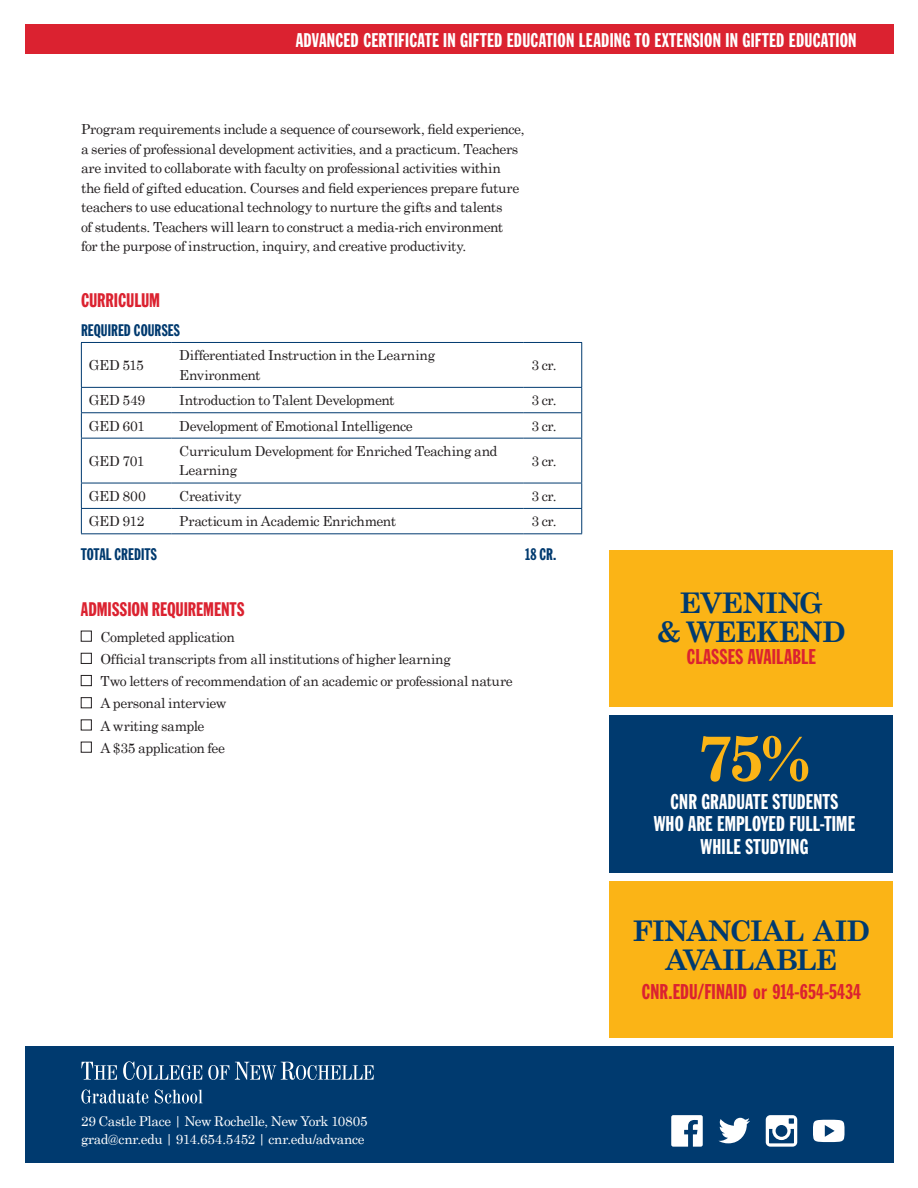
<style>
.page{position:relative;width:918px;height:1188px;background:#fff}
.page>*{position:absolute;margin:0;border:0;box-sizing:border-box;transform-origin:0 0}
.t1{font:700 64.5px "Century Schoolbook";color:#fbb416}
.t2{font:700 28.5px/28.5px "Century Schoolbook";letter-spacing:-.03em;color:#003a6f;text-align:center}
.t3{font:21px/22.5px "Franklin Gothic Std Extra Cond";letter-spacing:.01em;color:#fff;text-align:center}
.t4{font:21px "Franklin Gothic Std Extra Cond";letter-spacing:.01em;color:#db2230}
.t5{font:19.5px "Franklin Gothic Std Extra Cond";letter-spacing:.015em;color:#fff}
.t6{font:extra-condensed 19.5px "Franklin Gothic BT";letter-spacing:-.005em;color:#db2230}
.t7{font:16.5px "Franklin Gothic Std Extra Cond";letter-spacing:.01em;color:#003a6f}
.t8{font:13.8px/19.5px "Century Schoolbook";letter-spacing:-.025em;color:#231f20}
.t9{font:13.5px/18.3px "Century Schoolbook";letter-spacing:-.025em;color:#fff}
</style>
<div class="page">
<div style="left:610px;top:715px;width:283px;height:158px;background:#003a6f"></div>
<div style="left:610px;top:550px;width:283px;height:157px;background:#fbb416"></div>
<div style="left:610px;top:881px;width:283px;height:157px;background:#fbb416"></div>
<div style="left:25px;top:25px;width:868px;height:29px;background:#db2230"></div>
<div style="left:25px;top:1047px;width:868px;height:116px;background:#003a6f"></div>
<svg style="left:81px;top:1090px;width:67px;height:14px"></svg>
<svg style="left:155px;top:1090px;width:48px;height:14px"></svg>
<svg style="left:81px;top:1062px;width:36px;height:18px"></svg>
<svg style="left:123px;top:1061px;width:79px;height:19px"></svg>
<svg style="left:208px;top:1062px;width:166px;height:18px"></svg>
<svg style="left:671px;top:1115px;width:173px;height:32px"></svg>
<div style="left:81px;top:631px;width:11px;height:10px;border:1px solid #231f20"></div>
<div style="left:81px;top:653px;width:11px;height:11px;border:1px solid #231f20"></div>
<div style="left:81px;top:675px;width:11px;height:11px;border:1px solid #231f20"></div>
<div style="left:81px;top:697px;width:11px;height:11px;border:1px solid #231f20"></div>
<div style="left:81px;top:720px;width:11px;height:10px;border:1px solid #231f20"></div>
<div style="left:81px;top:742px;width:11px;height:10px;border:1px solid #231f20"></div>
<hr style="left:81px;top:387px;width:91px;height:1px;background:#003a6f">
<hr style="left:172px;top:387px;width:352px;height:1px;background:#003a6f">
<hr style="left:524px;top:387px;width:58px;height:1px;background:#003a6f">
<hr style="left:81px;top:412px;width:91px;height:1px;background:#003a6f">
<hr style="left:172px;top:412px;width:352px;height:1px;background:#003a6f">
<hr style="left:524px;top:412px;width:58px;height:1px;background:#003a6f">
<hr style="left:81px;top:438px;width:91px;height:1px;background:#003a6f">
<hr style="left:172px;top:438px;width:352px;height:1px;background:#003a6f">
<hr style="left:524px;top:438px;width:58px;height:1px;background:#003a6f">
<hr style="left:81px;top:483px;width:91px;height:1px;background:#003a6f">
<hr style="left:172px;top:483px;width:352px;height:1px;background:#003a6f">
<hr style="left:524px;top:483px;width:58px;height:1px;background:#003a6f">
<hr style="left:81px;top:508px;width:91px;height:1px;background:#003a6f">
<hr style="left:172px;top:508px;width:352px;height:1px;background:#003a6f">
<hr style="left:524px;top:508px;width:58px;height:1px;background:#003a6f">
<hr style="left:81px;top:342px;width:91px;height:1px;background:#003a6f">
<hr style="left:81px;top:343px;width:1px;height:44px;background:#003a6f">
<hr style="left:172px;top:342px;width:352px;height:1px;background:#003a6f">
<hr style="left:524px;top:342px;width:58px;height:1px;background:#003a6f">
<hr style="left:581px;top:343px;width:1px;height:44px;background:#003a6f">
<svg style="left:81px;top:388px;width:1px;height:50px"></svg>
<svg style="left:581px;top:388px;width:1px;height:50px"></svg>
<hr style="left:81px;top:439px;width:1px;height:44px;background:#003a6f">
<hr style="left:581px;top:439px;width:1px;height:44px;background:#003a6f">
<svg style="left:81px;top:483px;width:1px;height:50px"></svg>
<svg style="left:581px;top:483px;width:1px;height:50px"></svg>
<hr style="left:81px;top:533px;width:91px;height:1px;background:#003a6f">
<hr style="left:172px;top:533px;width:352px;height:1px;background:#003a6f">
<hr style="left:524px;top:533px;width:58px;height:1px;background:#003a6f">
<h3 class="t5" style="left:296px;top:30px;width:562px">ADVANCED CERTIFICATE IN GIFTED EDUCATION LEADING TO EXTENSION IN GIFTED EDUCATION</h3>
<p class="t8" style="left:81px;top:119px;width:445px">Program requirements include a sequence of coursework, field experience, a series of professional development activities, and a practicum. Teachers are invited to collaborate with faculty on professional activities within<br>the field of gifted education. Courses and field experiences prepare future teachers to use educational technology to nurture the gifts and talents<br>of students. Teachers will learn to construct a media-rich environment<br>for the purpose of instruction, inquiry, and creative productivity.</p>
<h3 class="t6" style="left:81px;top:289px;width:81px">CURRICULUM</h3>
<p class="t7" style="left:81px;top:321px;width:101px">REQUIRED COURSES</p>
<p class="t8" style="left:89px;top:355px;width:57px">GED 515</p>
<p class="t8" style="left:179px;top:345px;width:257px">Differentiated Instruction in the Learning<br>Environment</p>
<p class="t8" style="left:531px;top:355px;width:27px">3 cr.</p>
<p class="t8" style="left:89px;top:390px;width:58px">GED 549</p>
<p class="t8" style="left:179px;top:390px;width:217px">Introduction to Talent Development</p>
<p class="t8" style="left:531px;top:390px;width:27px">3 cr.</p>
<p class="t8" style="left:89px;top:416px;width:58px">GED 601</p>
<p class="t8" style="left:179px;top:416px;width:235px">Development of Emotional Intelligence</p>
<p class="t8" style="left:531px;top:416px;width:27px">3 cr.</p>
<p class="t8" style="left:89px;top:451px;width:57px">GED 701</p>
<p class="t8" style="left:179px;top:441px;width:320px">Curriculum Development for Enriched Teaching and<br>Learning</p>
<p class="t8" style="left:531px;top:451px;width:27px">3 cr.</p>
<p class="t8" style="left:89px;top:486px;width:58px">GED 800</p>
<p class="t8" style="left:179px;top:486px;width:64px">Creativity</p>
<p class="t8" style="left:531px;top:486px;width:27px">3 cr.</p>
<p class="t8" style="left:89px;top:511px;width:57px">GED 912</p>
<p class="t8" style="left:179px;top:511px;width:218px">Practicum in Academic Enrichment</p>
<p class="t8" style="left:531px;top:511px;width:27px">3 cr.</p>
<p class="t7" style="left:81px;top:546px;width:77px">TOTAL CREDITS</p>
<p class="t7" style="left:526px;top:546px;width:32px">18 CR.</p>
<h3 class="t6" style="left:81px;top:597px;width:165px">ADMISSION REQUIREMENTS</h3>
<p class="t8" style="left:100px;top:625px;width:414px;line-height:22.2px">Completed application<br>Official transcripts from all institutions of higher learning<br>Two letters of recommendation of an academic or professional nature A personal interview<br>A writing sample<br>A $35 application fee</p>
<p class="t9" style="left:81px;top:1111px;width:288px">29 Castle Place | New Rochelle, New York 10805 grad@cnr.edu | 914.654.5452 | cnr.edu/advance</p>
<h2 class="t2" style="left:657px;top:589px;width:191px">EVENING<br>&amp; WEEKEND</h2>
<h3 class="t4" style="left:687px;top:646px;width:131px">CLASSES AVAILABLE</h3>
<h1 class="t1" style="left:696px;top:718px;width:118px">75%</h1>
<h3 class="t3" style="left:654px;top:791px;width:203px">CNR GRADUATE STUDENTS<br>WHO ARE EMPLOYED FULL-TIME<br>WHILE STUDYING</h3>
<h2 class="t2" style="left:633px;top:916px;width:239px">FINANCIAL AID<br>AVAILABLE</h2>
<h3 class="t4" style="left:642px;top:980px;width:221px">CNR.EDU/FINAID or 914-654-5434</h3>
</div>
